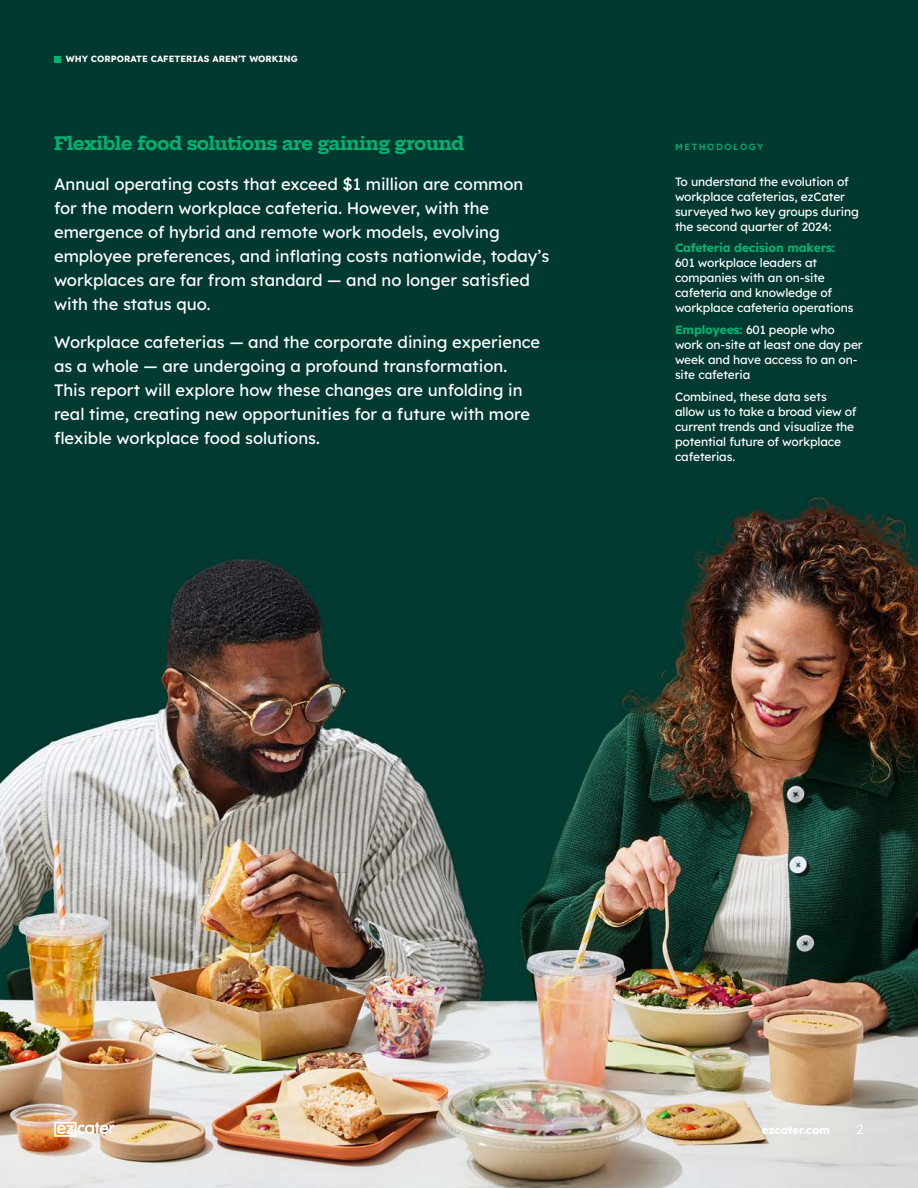
<style>
.page{position:relative;width:918px;height:1188px;background:#003930}
.page>*{position:absolute;margin:0;border:0;box-sizing:border-box;transform-origin:0 0}
.t1{font:700 18px "Hepta Slab";letter-spacing:-.025em;color:#00b373}
.t2{font:16.5px/24px "Lexend Deca";color:#fff}
.t3{font:300 13.5px "Lexend Deca";color:#fff}
.t4{font:12px/15px "Lexend Deca";letter-spacing:-.01em;color:#fff}
.t5{font:700 12px "Lexend Deca";letter-spacing:-.01em;color:#00b373}
.t6{font:700 11.25px "Lexend Deca";color:#fff}
.t7{font:700 9px "Lexend Deca";color:#fff}
.t8{font:500 9px "Lexend Deca";letter-spacing:.18em;color:#00b373}
.s1{font-weight:700;color:#00b373}
</style>
<div class="page">
<img style="left:0;top:495px;width:918px;height:693px">
<svg style="left:54px;top:56px;width:6px;height:6px"></svg>
<svg style="left:54px;top:1122px;width:61px;height:15px"></svg>
<p class="t7" style="left:66px;top:52px;width:233px">WHY CORPORATE CAFETERIAS AREN’T WORKING</p>
<p class="t1" style="left:54px;top:133px;width:412px">Flexible food solutions are gaining ground</p>
<p class="t2" style="left:54px;top:171px;width:497px">Annual operating costs that exceed $1 million are common for the modern workplace cafeteria. However, with the emergence of hybrid and remote work models, evolving employee preferences, and inflating costs nationwide, today’s workplaces are far from standard — and no longer satisfied with the status quo.</p>
<p class="t2" style="left:54px;top:329px;width:488px">Workplace cafeterias — and the corporate dining experience as a whole — are undergoing a profound transformation.<br>This report will explore how these changes are unfolding in real time, creating new opportunities for a future with more flexible workplace food solutions.</p>
<p class="t8" style="left:675px;top:140px;width:90px">METHODOLOGY</p>
<p class="t4" style="left:675px;top:173px;width:185px">To understand the evolution of workplace cafeterias, ezCater surveyed two key groups during the second quarter of 2024:</p>
<p class="t5" style="left:675px;top:239px;width:161px">Cafeteria decision makers:</p>
<p class="t4" style="left:675px;top:255px;width:180px">601 workplace leaders at companies with an on-site cafeteria and knowledge of workplace cafeteria operations</p>
<p class="t4" style="left:675px;top:322px;width:189px"><span class="s1">Employees:</span> 601 people who work on-site at least one day per week and have access to an on&shy;site cafeteria</p>
<p class="t4" style="left:675px;top:388px;width:183px">Combined, these data sets allow us to take a broad view of current trends and visualize the potential future of workplace cafeterias.</p>
<p class="t6" style="left:762px;top:1121px;width:70px">ezcater.com</p>
<p class="t3" style="left:856px;top:1120px;width:9px">2</p>
</div>
